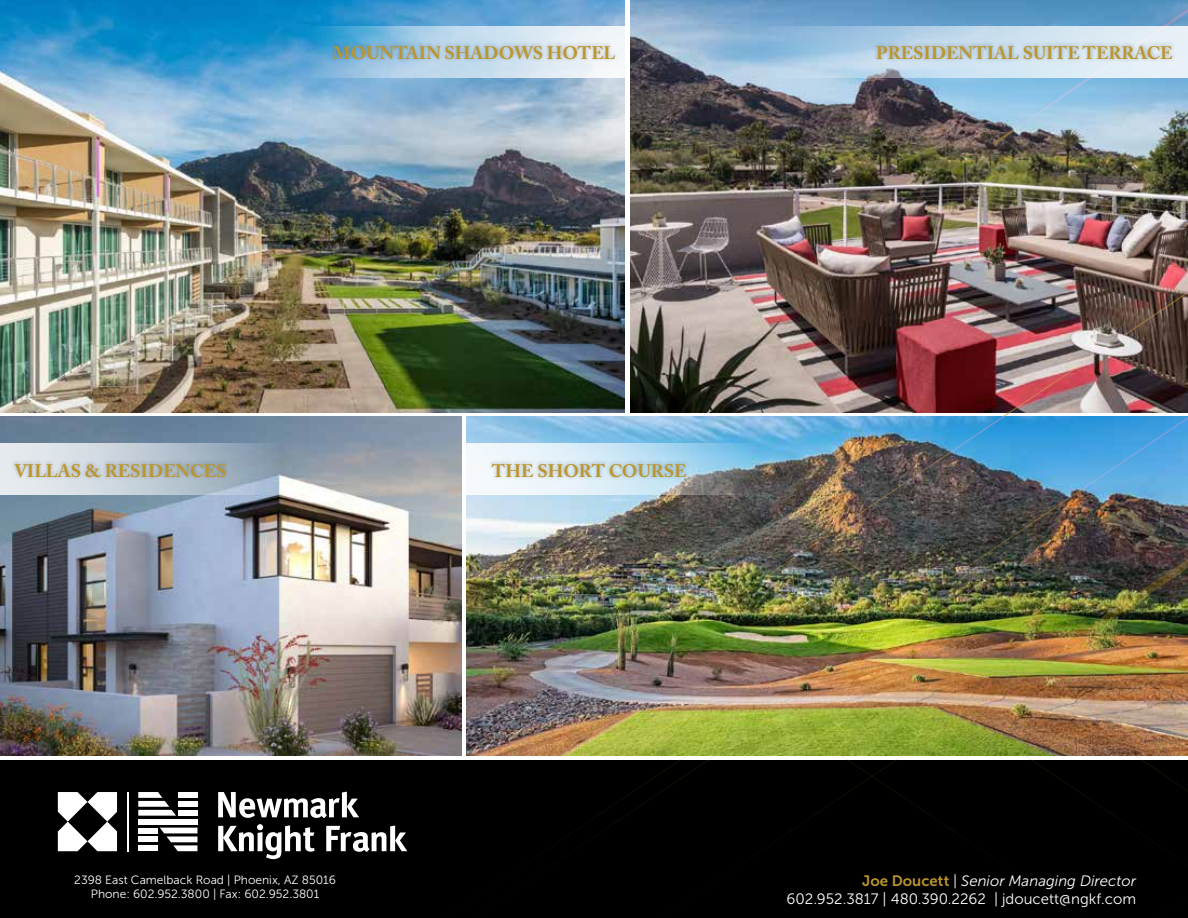
<style>
.page{position:relative;width:1188px;height:918px;background:#fff}
.page>*{position:absolute;margin:0;border:0;box-sizing:border-box;transform-origin:0 0}
.t1{font:700 18px "Adobe Caslon Pro";color:#bb962e}
.t2{font:15px/18px "Museo Sans 300";color:#fff;text-align:right}
.t3{font:12px/14.4px "Museo Sans 300";color:#fff;text-align:center}
.s1{font-family:"Museo Sans 700";color:#bb962e}
.s2{font-style:italic}
</style>
<div class="page">
<div style="left:0;top:760px;width:1188px;height:158px;background:#000"></div>
<img style="left:0;top:0;width:625px;height:412px">
<img style="left:0;top:417px;width:324px;height:339px">
<img style="left:631px;top:0;width:557px;height:407px">
<svg style="left:306px;top:26px;width:319px;height:52px"></svg>
<svg style="left:990px;top:0;width:198px;height:148px"></svg>
<img style="left:324px;top:407px;width:346px;height:445px">
<img style="left:540px;top:553px;width:130px;height:299px">
<img style="left:670px;top:281px;width:518px;height:540px">
<div style="left:329px;top:41px;width:290px;height:22px;background:#000;opacity:.27"></div>
<svg style="left:762px;top:26px;width:426px;height:52px"></svg>
<div style="left:873px;top:41px;width:303px;height:22px;background:#000;opacity:.27"></div>
<svg style="left:0;top:444px;width:281px;height:51px"></svg>
<div style="left:10px;top:459px;width:220px;height:22px;background:#000;opacity:.27"></div>
<svg style="left:467px;top:444px;width:291px;height:51px"></svg>
<div style="left:488px;top:459px;width:203px;height:22px;background:#000;opacity:.27"></div>
<svg style="left:58px;top:792px;width:59px;height:59px"></svg>
<div style="left:138px;top:819px;width:59px;height:6px;background:#fff"></div>
<div style="left:138px;top:828px;width:20px;height:5px;background:#fff"></div>
<div style="left:138px;top:837px;width:20px;height:5px;background:#fff"></div>
<div style="left:138px;top:845px;width:20px;height:6px;background:#fff"></div>
<svg style="left:160px;top:828px;width:37px;height:23px"></svg>
<div style="left:178px;top:810px;width:19px;height:6px;background:#fff"></div>
<div style="left:178px;top:801px;width:19px;height:6px;background:#fff"></div>
<div style="left:178px;top:792px;width:19px;height:6px;background:#fff"></div>
<svg style="left:138px;top:792px;width:38px;height:24px"></svg>
<hr style="left:127px;top:792px;width:1px;height:59px;background:#fff">
<svg style="left:218px;top:792px;width:141px;height:26px"></svg>
<svg style="left:326px;top:826px;width:81px;height:26px"></svg>
<svg style="left:218px;top:824px;width:97px;height:35px"></svg>
<p class="t1" style="left:333px;top:42px;width:284px">MOUNTAIN SHADOWS HOTEL</p>
<p class="t1" style="left:876px;top:42px;width:298px">PRESIDENTIAL SUITE TERRACE</p>
<p class="t1" style="left:15px;top:460px;width:213px">VILLAS &amp; RESIDENCES</p>
<p class="t1" style="left:492px;top:460px;width:196px">THE SHORT COURSE</p>
<p class="t3" style="left:74px;top:873px;width:263px">2398 East Camelback Road | Phoenix, AZ 85016<br>Phone: 602.952.3800 | Fax: 602.952.3801</p>
<p class="t2" style="left:787px;top:872px;width:351px"><span class="s1">Joe Doucett</span> | <span class="s2">Senior Managing Director<br></span>602.952.3817 | 480.390.2262 | jdoucett@ngkf.com</p>
</div>
